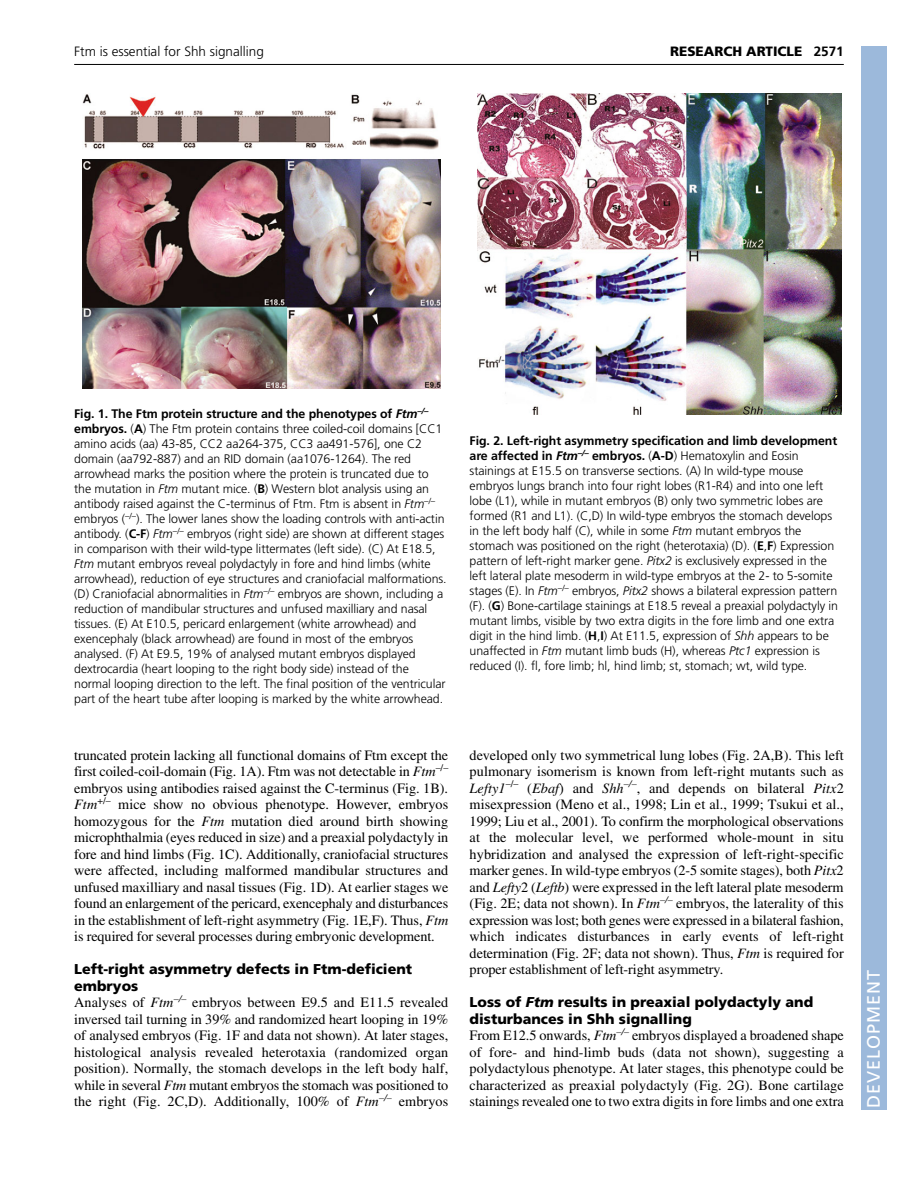
<style>
.page{position:relative;width:918px;height:1188px;background:#fff}
.page>*{position:absolute;margin:0;border:0;box-sizing:border-box;transform-origin:0 0}
.t1{font:18px "Frutiger LT Std";letter-spacing:.055em;color:#fff}
.t2{font:14.25px/16.5px "Times";letter-spacing:-.005em;color:#000;text-align:justify}
.t3{font:900 14.25px/16.5px "Frutiger LT Std";color:#000}
.t4{font:300 13.5px "Frutiger LT Std";color:#000}
.t5{font:900 13.5px "Frutiger LT Std";color:#000}
.t6{font:300 12.3px/15px "Frutiger LT Std";letter-spacing:-.005em;color:#000}
.s1{font-weight:700}
.s2{font-weight:700;font-style:italic}
.s3{font-style:italic}
</style>
<div class="page">
<div style="left:861px;top:46px;width:25px;height:1064px;background:#9cb9db"></div>
<hr style="left:74px;top:64px;width:770px;height:1px;background:#000">
<img style="left:83px;top:94px;width:357px;height:295px">
<img style="left:478px;top:94px;width:364px;height:321px">
<p class="t4" style="left:74px;top:46px;width:191px">Ftm is essential for Shh signalling</p>
<p class="t5" style="left:670px;top:46px;width:175px">RESEARCH ARTICLE <span class="s1">2571</span></p>
<p class="t6" style="left:74px;top:408px;width:374px"><span class="s1">Fig. 1. The Ftm protein structure and the phenotypes of</span> <span class="s2">Ftm</span><sup>–/– </sup><span class="s1">embryos.</span> (<span class="s1">A</span>) The Ftm protein contains three coiled-coil domains [CC1 amino acids (aa) 43-85, CC2 aa264-375, CC3 aa491-576], one C2 domain (aa792-887) and an RID domain (aa1076-1264). The red arrowhead marks the position where the protein is truncated due to the mutation in <span class="s3">Ftm</span> mutant mice. (<span class="s1">B</span>) Western blot analysis using an antibody raised against the C-terminus of Ftm. Ftm is absent in <span class="s3">Ftm</span><sup>–/– </sup>embryos (<sup>–/–</sup>). The lower lanes show the loading controls with anti-actin antibody. (<span class="s1">C-F</span>) <span class="s3">Ftm</span><sup>–/–</sup> embryos (right side) are shown at different stages in comparison with their wild-type littermates (left side). (C) At E18.5, <span class="s3">Ftm</span> mutant embryos reveal polydactyly in fore and hind limbs (white arrowhead), reduction of eye structures and craniofacial malformations. (D) Craniofacial abnormalities in <span class="s3">Ftm</span><sup>–/–</sup> embryos are shown, including a reduction of mandibular structures and unfused maxilliary and nasal tissues. (E) At E10.5, pericard enlargement (white arrowhead) and exencephaly (black arrowhead) are found in most of the embryos analysed. (F) At E9.5, 19% of analysed mutant embryos displayed dextrocardia (heart looping to the right body side) instead of the normal looping direction to the left. The final position of the ventricular part of the heart tube after looping is marked by the white arrowhead.</p>
<p class="t2" style="left:74px;top:748px;width:376px">truncated protein lacking all functional domains of Ftm except the first coiled-coil-domain (Fig. 1A). Ftm was not detectable in <span class="s3">Ftm</span><sup>–/– </sup>embryos using antibodies raised against the C-terminus (Fig. 1B).<br><span class="s3">Ftm</span><sup>+/–</sup> mice show no obvious phenotype. However, embryos homozygous for the <span class="s3">Ftm</span> mutation died around birth showing microphthalmia (eyes reduced in size) and a preaxial polydactyly in fore and hind limbs (Fig. 1C). Additionally, craniofacial structures were affected, including malformed mandibular structures and unfused maxilliary and nasal tissues (Fig. 1D). At earlier stages we found an enlargement of the pericard, exencephaly and disturbances in the establishment of left-right asymmetry (Fig. 1E,F). Thus, <span class="s3">Ftm </span>is required for several processes during embryonic development.</p>
<p class="t3" style="left:74px;top:962px;width:340px">Left-right asymmetry defects in Ftm-deficient embryos</p>
<p class="t2" style="left:74px;top:996px;width:376px">Analyses of <span class="s3">Ftm</span><sup>–/–</sup> embryos between E9.5 and E11.5 revealed inversed tail turning in 39% and randomized heart looping in 19% of analysed embryos (Fig. 1F and data not shown). At later stages, histological analysis revealed heterotaxia (randomized organ position). Normally, the stomach develops in the left body half, while in several <span class="s3">Ftm</span> mutant embryos the stomach was positioned to the right (Fig. 2C,D). Additionally, 100% of <span class="s3">Ftm</span><sup>–/–</sup> embryos</p>
<p class="t6" style="left:470px;top:434px;width:370px"><span class="s1">Fig. 2. Left-right asymmetry specification and limb development are affected in</span> <span class="s2">Ftm</span><sup>–/–</sup> <span class="s1">embryos.</span> (<span class="s1">A-D</span>) Hematoxylin and Eosin stainings at E15.5 on transverse sections. (A) In wild-type mouse embryos lungs branch into four right lobes (R1-R4) and into one left lobe (L1), while in mutant embryos (B) only two symmetric lobes are formed (R1 and L1). (C,D) In wild-type embryos the stomach develops in the left body half (C), while in some <span class="s3">Ftm</span> mutant embryos the stomach was positioned on the right (heterotaxia) (D). (<span class="s1">E</span>,<span class="s1">F</span>) Expression pattern of left-right marker gene. <span class="s3">Pitx2</span> is exclusively expressed in the left lateral plate mesoderm in wild-type embryos at the 2- to 5-somite stages (E). In <span class="s3">Ftm</span><sup>–/–</sup> embryos, <span class="s3">Pitx2</span> shows a bilateral expression pattern (F). (<span class="s1">G</span>) Bone-cartilage stainings at E18.5 reveal a preaxial polydactyly in mutant limbs, visible by two extra digits in the fore limb and one extra digit in the hind limb. (<span class="s1">H</span>,<span class="s1">I</span>) At E11.5, expression of <span class="s3">Shh</span> appears to be unaffected in <span class="s3">Ftm</span> mutant limb buds (H), whereas <span class="s3">Ptc1</span> expression is reduced (I). fl, fore limb; hl, hind limb; st, stomach; wt, wild type.</p>
<p class="t2" style="left:470px;top:748px;width:376px">developed only two symmetrical lung lobes (Fig. 2A,B). This left pulmonary isomerism is known from left-right mutants such as <span class="s3">Lefty1</span><sup>–/–</sup> (<span class="s3">Ebaf</span>) and <span class="s3">Shh</span><sup>–/–</sup>, and depends on bilateral <span class="s3">Pitx</span>2 misexpression (Meno et al., 1998; Lin et al., 1999; Tsukui et al., 1999; Liu et al., 2001). To confirm the morphological observations at the molecular level, we performed whole-mount in situ hybridization and analysed the expression of left-right-specific marker genes. In wild-type embryos (2-5 somite stages), both <span class="s3">Pitx</span>2 and <span class="s3">Lefty</span>2 (<span class="s3">Leftb</span>) were expressed in the left lateral plate mesoderm (Fig. 2E; data not shown). In <span class="s3">Ftm</span><sup>–/–</sup> embryos, the laterality of this expression was lost; both genes were expressed in a bilateral fashion, which indicates disturbances in early events of left-right determination (Fig. 2F; data not shown). Thus, <span class="s3">Ftm</span> is required for proper establishment of left-right asymmetry.</p>
<p class="t3" style="left:470px;top:995px;width:345px">Loss of <span class="s3">Ftm</span> results in preaxial polydactyly and disturbances in Shh signalling</p>
<p class="t2" style="left:470px;top:1029px;width:376px">From E12.5 onwards, <span class="s3">Ftm</span><sup>–/–</sup> embryos displayed a broadened shape of fore- and hind-limb buds (data not shown), suggesting a polydactylous phenotype. At later stages, this phenotype could be characterized as preaxial polydactyly (Fig. 2G). Bone cartilage stainings revealed one to two extra digits in fore limbs and one extra</p>
<h1 class="t1" style="left:863px;top:1108px;width:140px;rotate:-90deg">DEVELOPMENT</h1>
</div>
